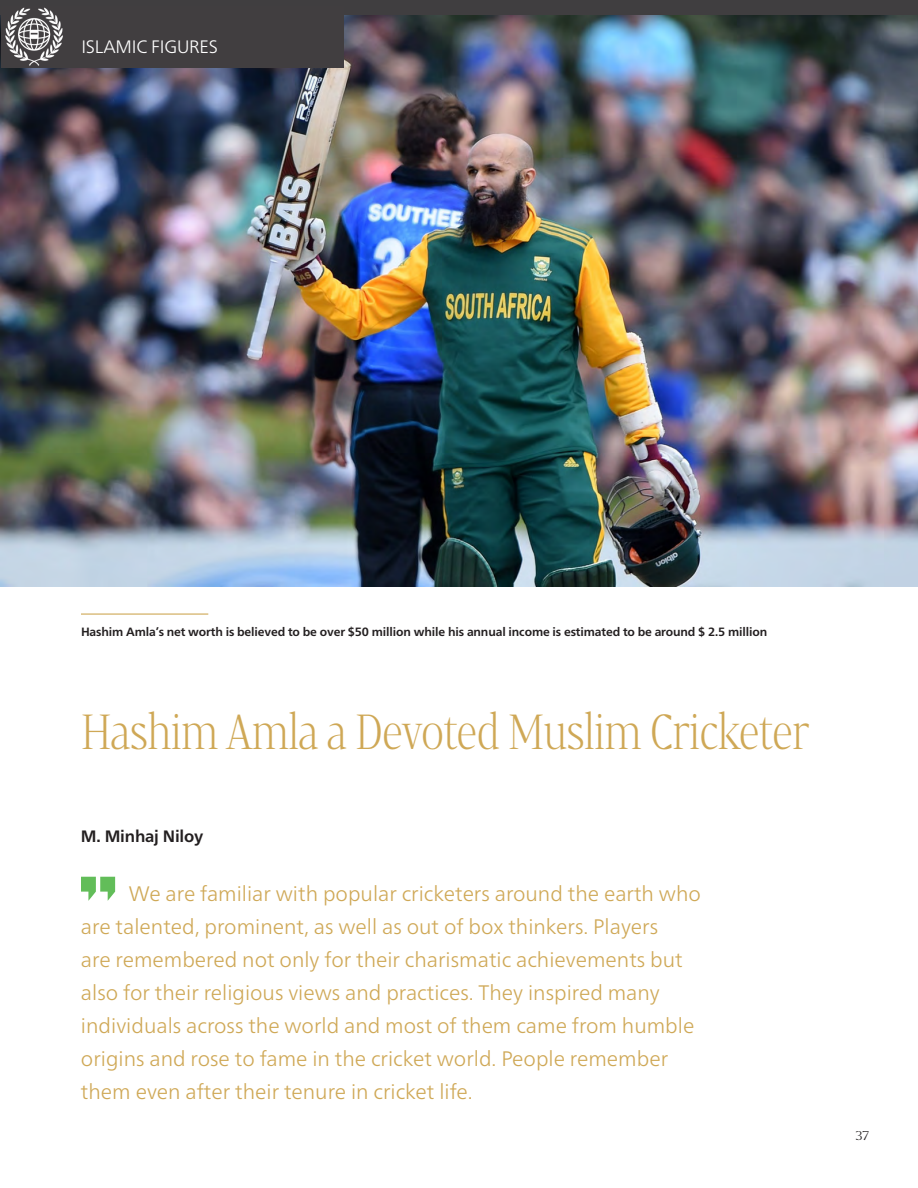
<style>
.page{position:relative;width:918px;height:1188px;background:#fff}
.page>*{position:absolute;margin:0;border:0;box-sizing:border-box;transform-origin:0 0}
.t1{font:300 46.5px "Bw Darius";letter-spacing:-.02em;color:#cfa856;scale:.78 1}
.t2{font:300 21px/33px "Neue Frutiger Arabic";color:#cfa856}
.t3{font:300 18px "Neue Frutiger Arabic";letter-spacing:-.01em;color:#fff}
.t4{font:700 16.5px "Neue Frutiger Arabic";letter-spacing:-.01em;color:#231f20}
.t5{font:700 12px "Neue Frutiger Arabic";letter-spacing:-.01em;color:#231f20}
.t6{font:300 12px "Bw Darius";color:#231f20}
</style>
<div class="page">
<img style="left:0;top:14px;width:918px;height:572px">
<div style="left:0;top:0;width:918px;height:14px;background:#403e40"></div>
<div style="left:1px;top:6px;width:342px;height:62px;background:#413e40"></div>
<img style="left:1px;top:7px;width:295px;height:62px">
<svg style="left:81px;top:877px;width:34px;height:24px"></svg>
<hr style="left:81px;top:614px;width:127px;height:1px;background:#cfa856">
<p class="t3" style="left:81px;top:35px;width:138px">ISLAMIC FIGURES</p>
<p class="t5" style="left:81px;top:624px;width:688px">Hashim Amla’s net worth is believed to be over $50 million while his annual income is estimated to be around $ 2.5 million</p>
<h1 class="t1" style="left:81px;top:700px;width:935px">Hashim Amla a Devoted Muslim Cricketer</h1>
<p class="t4" style="left:81px;top:825px;width:124px">M. Minhaj Niloy</p>
<p class="t2" style="left:81px;top:878px;width:621px;text-indent:48px">We are familiar with popular cricketers around the earth who are talented, prominent, as well as out of box thinkers. Players<br>are remembered not only for their charismatic achievements but also for their religious views and practices. They inspired many individuals across the world and most of them came from humble origins and rose to fame in the cricket world. People remember them even after their tenure in cricket life.</p>
<p class="t6" style="left:855px;top:1127px;width:15px">37</p>
</div>
